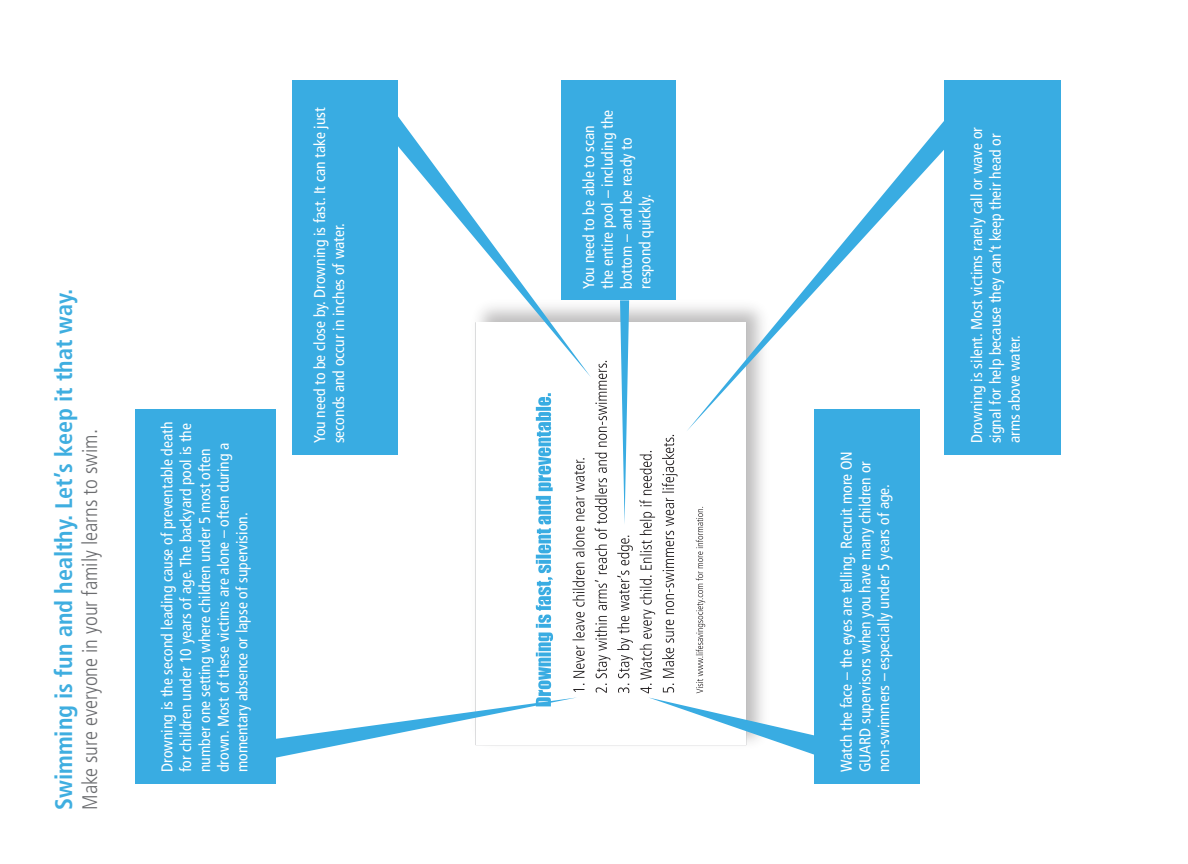
<style>
.page{position:relative;width:1188px;height:864px;background:#fff}
.page>*{position:absolute;margin:0;border:0;box-sizing:border-box;transform-origin:0 0}
.back_type{font:700 condensed 24px "Frutiger";color:#3faee0}
.back_type-2{font:300 condensed 21px "Frutiger";color:#6c6d70}
.t1{font:condensed 15.6px/18.8px "Frutiger";color:#fff}
</style>
<div class="page">
<img style="left:535px;top:360px;width:171px;height:336px">
<img style="left:536px;top:393px;width:15px;height:59px">
<img style="left:595px;top:361px;width:79px;height:81px">
<img style="left:696px;top:507px;width:7px;height:55px">
<div style="left:135px;top:409px;width:140px;height:375px;background:#39ace2"></div>
<div style="left:814px;top:409px;width:106px;height:375px;background:#39ace2"></div>
<div style="left:944px;top:80px;width:117px;height:375px;background:#39ace2"></div>
<div style="left:292px;top:80px;width:106px;height:375px;background:#39ace2"></div>
<div style="left:561px;top:80px;width:115px;height:220px;background:#39ace2"></div>
<svg style="left:275px;top:697px;width:302px;height:63px"></svg>
<svg style="left:398px;top:116px;width:193px;height:261px"></svg>
<svg style="left:620px;top:300px;width:9px;height:225px"></svg>
<svg style="left:648px;top:697px;width:166px;height:58px"></svg>
<svg style="left:687px;top:121px;width:257px;height:310px"></svg>
<p class="back_type" style="left:49px;top:810px;width:523px;rotate:-90deg">Swimming is fun and healthy. Let’s keep it that way.</p>
<p class="back_type-2" style="left:78px;top:810px;width:382px;rotate:-90deg">Make sure everyone in your family learns to swim.</p>
<p class="t1" style="left:158px;top:772px;width:352px;rotate:-90deg">Drowning is the second leading cause of preventable death for children under 10 years of age. The backyard pool is the number one setting where children under 5 most often drown. Most of these victims are alone – often during a momentary absence or lapse of supervision.</p>
<p class="t1" style="left:311px;top:443px;width:338px;rotate:-90deg">You need to be close by. Drowning is fast. It can take just seconds and occur in inches of water.</p>
<p class="t1" style="left:580px;top:289px;width:180px;rotate:-90deg">You need to be able to scan the entire pool – including the bottom – and be ready to respond quickly.</p>
<p class="t1" style="left:837px;top:772px;width:323px;rotate:-90deg">Watch the face – the eyes are telling. Recruit more ON<br>GUARD supervisors when you have many children or non-swimmers – especially under 5 years of age.</p>
<p class="t1" style="left:968px;top:443px;width:318px;rotate:-90deg">Drowning is silent. Most victims rarely call or wave or signal for help because they can’t keep their head or arms above water.</p>
</div>
